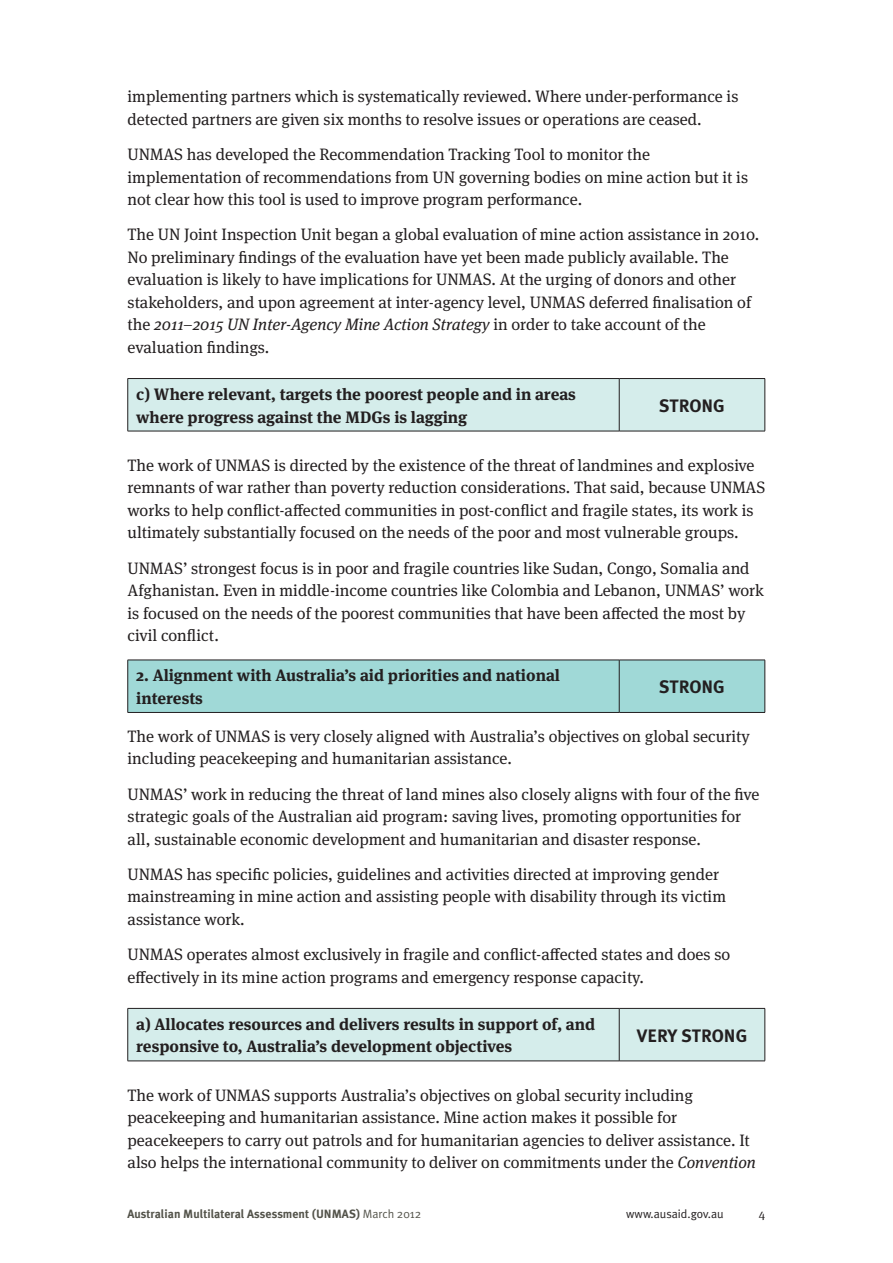
<style>
.page{position:relative;width:893px;height:1263px;background:#fff}
.page>*{position:absolute;margin:0;border:0;box-sizing:border-box;transform-origin:0 0}
._08bbbb_RIGHT_COLUMN{font:700 18px "Meta Plus";color:#231f20}
._04__BODY_TEXT{font:16.5px/22.5px "Meta Serif OT";color:#231f20}
._04__BODY_TEXT-2{font:700 16.5px/22.5px "Meta Serif OT";color:#231f20}
.t1{font:700 12px "Meta Plus";color:#53534a}
.t2{font:12px "Meta Plus Normal";color:#231f20}
.t3{font:12px "Meta Serif OT";color:#231f20}
.s1{font-style:italic}
.s2{font-family:"Meta Plus Normal";font-weight:400}
</style>
<div class="page">
<div style="left:128px;top:379px;width:637px;height:52px;background:#d5edeb"></div>
<hr style="left:619px;top:379px;width:1px;height:52px;background:#231f20">
<hr style="left:128px;top:378px;width:491px;height:1px;background:#231f20">
<hr style="left:127px;top:379px;width:1px;height:52px;background:#231f20">
<hr style="left:619px;top:378px;width:146px;height:1px;background:#231f20">
<hr style="left:765px;top:379px;width:1px;height:52px;background:#231f20">
<hr style="left:128px;top:431px;width:491px;height:1px;background:#231f20">
<hr style="left:619px;top:431px;width:146px;height:1px;background:#231f20">
<div style="left:128px;top:661px;width:637px;height:51px;background:#a0d9d7"></div>
<hr style="left:128px;top:660px;width:491px;height:1px;background:#231f20">
<hr style="left:619px;top:660px;width:146px;height:1px;background:#231f20">
<hr style="left:619px;top:660px;width:1px;height:52px;background:#231f20">
<hr style="left:128px;top:712px;width:491px;height:1px;background:#231f20">
<hr style="left:619px;top:712px;width:146px;height:1px;background:#231f20">
<hr style="left:127px;top:660px;width:1px;height:52px;background:#231f20">
<hr style="left:765px;top:660px;width:1px;height:52px;background:#231f20">
<div style="left:128px;top:1009px;width:637px;height:52px;background:#d5edeb"></div>
<hr style="left:128px;top:1008px;width:491px;height:1px;background:#231f20">
<hr style="left:619px;top:1008px;width:146px;height:1px;background:#231f20">
<hr style="left:619px;top:1008px;width:1px;height:53px;background:#231f20">
<hr style="left:128px;top:1061px;width:491px;height:1px;background:#231f20">
<hr style="left:619px;top:1061px;width:146px;height:1px;background:#231f20">
<hr style="left:127px;top:1008px;width:1px;height:53px;background:#231f20">
<hr style="left:765px;top:1008px;width:1px;height:53px;background:#231f20">
<p class="_04__BODY_TEXT" style="left:128px;top:86px;width:612px">implementing partners which is systematically reviewed. Where under-performance is detected partners are given six months to resolve issues or operations are ceased.</p>
<p class="_04__BODY_TEXT" style="left:128px;top:143px;width:622px">UNMAS has developed the Recommendation Tracking Tool to monitor the implementation of recommendations from UN governing bodies on mine action but it is not clear how this tool is used to improve program performance.</p>
<p class="_04__BODY_TEXT" style="left:128px;top:224px;width:633px">The UN Joint Inspection Unit began a global evaluation of mine action assistance in 2010.<br>No preliminary findings of the evaluation have yet been made publicly available. The evaluation is likely to have implications for UNMAS. At the urging of donors and other stakeholders, and upon agreement at inter-agency level, UNMAS deferred finalisation of the <span class="s1">2011–2015 UN Inter-Agency Mine Action Strategy</span> in order to take account of the evaluation findings.</p>
<p class="_04__BODY_TEXT-2" style="left:136px;top:383px;width:441px">c) Where relevant, targets the poorest people and in areas where progress against the MDGs is lagging</p>
<p class="_08bbbb_RIGHT_COLUMN" style="left:659px;top:395px;width:67px">STRONG</p>
<p class="_04__BODY_TEXT" style="left:128px;top:454px;width:639px">The work of UNMAS is directed by the existence of the threat of landmines and explosive remnants of war rather than poverty reduction considerations. That said, because UNMAS works to help conflict-affected communities in post-conflict and fragile states, its work is ultimately substantially focused on the needs of the poor and most vulnerable groups.</p>
<p class="_04__BODY_TEXT" style="left:128px;top:557px;width:638px">UNMAS’ strongest focus is in poor and fragile countries like Sudan, Congo, Somalia and Afghanistan. Even in middle-income countries like Colombia and Lebanon, UNMAS’ work is focused on the needs of the poorest communities that have been affected the most by civil conflict.</p>
<p class="_04__BODY_TEXT-2" style="left:136px;top:665px;width:425px">2. Alignment with Australia’s aid priorities and national interests</p>
<p class="_08bbbb_RIGHT_COLUMN" style="left:659px;top:676px;width:67px">STRONG</p>
<p class="_04__BODY_TEXT" style="left:128px;top:725px;width:624px">The work of UNMAS is very closely aligned with Australia’s objectives on global security including peacekeeping and humanitarian assistance.</p>
<p class="_04__BODY_TEXT" style="left:128px;top:783px;width:633px">UNMAS’ work in reducing the threat of land mines also closely aligns with four of the five strategic goals of the Australian aid program: saving lives, promoting opportunities for all, sustainable economic development and humanitarian and disaster response.</p>
<p class="_04__BODY_TEXT" style="left:128px;top:863px;width:600px">UNMAS has specific policies, guidelines and activities directed at improving gender mainstreaming in mine action and assisting people with disability through its victim assistance work.</p>
<p class="_04__BODY_TEXT" style="left:128px;top:943px;width:604px">UNMAS operates almost exclusively in fragile and conflict-affected states and does so effectively in its mine action programs and emergency response capacity.</p>
<p class="_04__BODY_TEXT-2" style="left:136px;top:1013px;width:460px">a) Allocates resources and delivers results in support of, and responsive to, Australia’s development objectives</p>
<p class="_08bbbb_RIGHT_COLUMN" style="left:637px;top:1025px;width:112px">VERY STRONG</p>
<p class="_04__BODY_TEXT" style="left:128px;top:1084px;width:630px">The work of UNMAS supports Australia’s objectives on global security including peacekeeping and humanitarian assistance. Mine action makes it possible for peacekeepers to carry out patrols and for humanitarian agencies to deliver assistance. It also helps the international community to deliver on commitments under the <span class="s1">Convention</span></p>
<p class="t1" style="left:128px;top:1207px;width:295px">Australian Multilateral Assessment (UNMAS) <span class="s2">March 2012</span></p>
<p class="t2" style="left:626px;top:1207px;width:99px">www.ausaid.gov.au</p>
<p class="t3" style="left:759px;top:1207px;width:8px">4</p>
</div>
